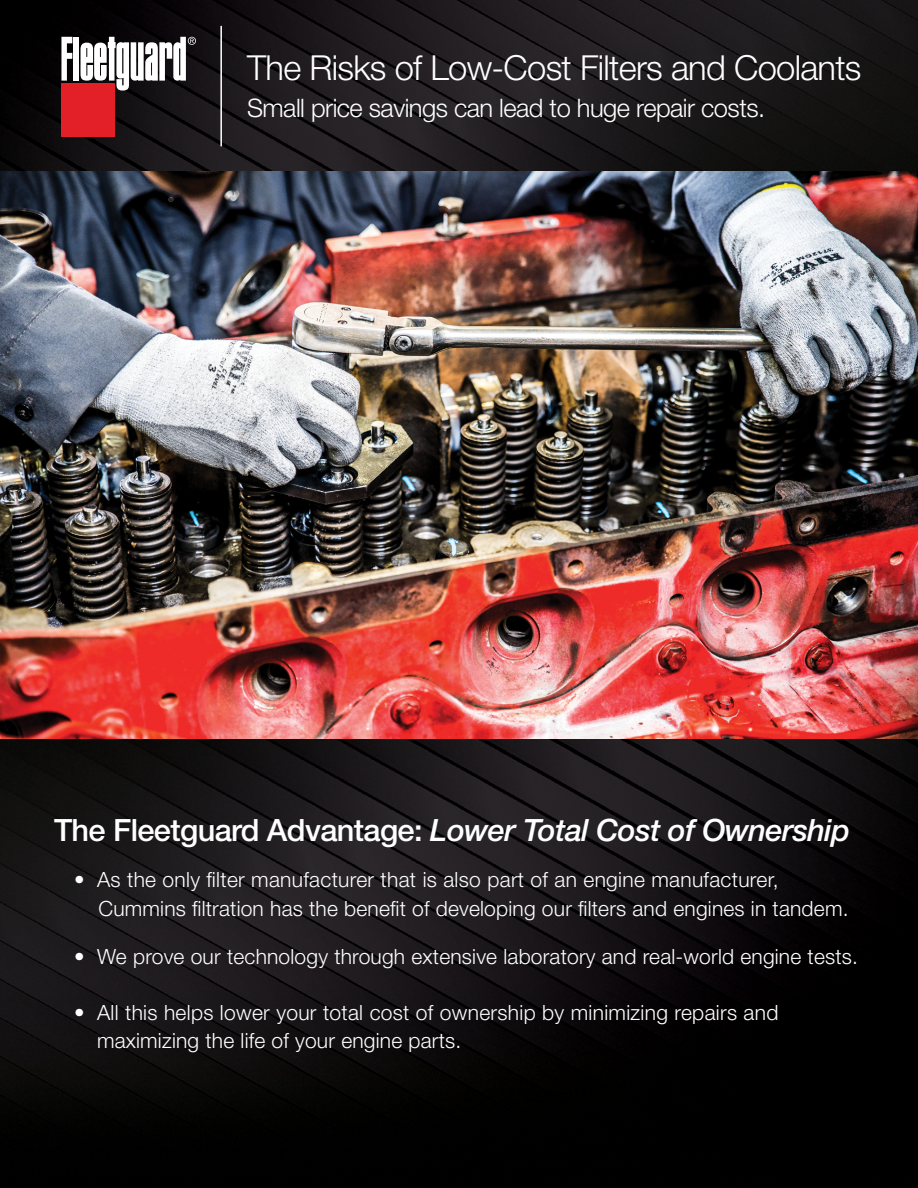
<style>
.page{position:relative;width:918px;height:1188px;background:#fff}
.page>*{position:absolute;margin:0;border:0;box-sizing:border-box;transform-origin:0 0}
.t1{font:300 34.5px "Helvetica Neue LT Std";letter-spacing:-.02em;color:#fff}
.t2{font:italic 500 30.75px "Helvetica Neue LT Std";letter-spacing:-.02em;color:#fff}
.t3{font:300 25.5px "Helvetica Neue LT Std";letter-spacing:-.02em;color:#fff}
.t4{font:300 21px/28.5px "Helvetica Neue LT Std";letter-spacing:.01em;color:#fff}
.s1{font-style:normal}
</style>
<div class="page">
<img style="left:0;top:171px;width:918px;height:569px">
<img style="left:0;top:0;width:918px;height:171px">
<div style="left:61px;top:83px;width:54px;height:53px;background:#e31f27"></div>
<div style="left:73px;top:37px;width:6px;height:44px;background:#fff"></div>
<svg style="left:61px;top:37px;width:11px;height:44px"></svg>
<svg style="left:81px;top:37px;width:115px;height:54px"></svg>
<hr style="left:220px;top:26px;width:2px;height:120px;background:#fff">
<img style="left:0;top:740px;width:918px;height:448px">
<h1 class="t1" style="left:247px;top:46px;width:616px">The Risks of Low-Cost Filters and Coolants</h1>
<p class="t3" style="left:247px;top:93px;width:520px">Small price savings can lead to huge repair costs.</p>
<h2 class="t2" style="left:54px;top:811px;width:798px"><span class="s1">The Fleetguard Advantage:</span> Lower Total Cost of Ownership</h2>
<p class="t4" style="left:98px;top:865px;width:752px;text-indent:-24px">• As the only filter manufacturer that is also part of an engine manufacturer,<br>Cummins filtration has the benefit of developing our filters and engines in tandem.</p>
<p class="t4" style="left:74px;top:942px;width:785px">• We prove our technology through extensive laboratory and real-world engine tests.</p>
<p class="t4" style="left:97px;top:998px;width:683px;text-indent:-23px">• All this helps lower your total cost of ownership by minimizing repairs and maximizing the life of your engine parts.</p>
</div>
